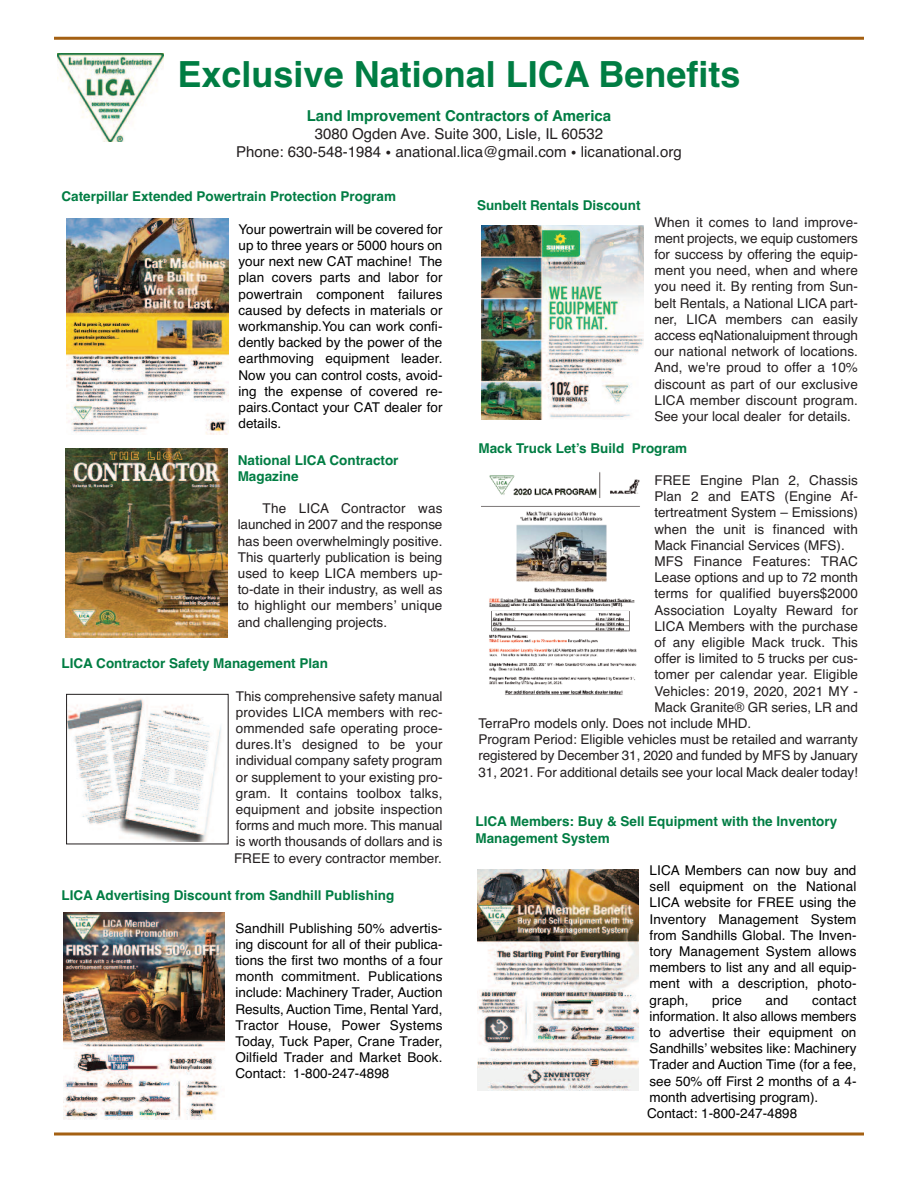
<style>
.page{position:relative;width:918px;height:1188px;background:#fff}
.page>*{position:absolute;margin:0;border:0;box-sizing:border-box;transform-origin:0 0}
.t1{font:700 36px "Helvetica";color:#007d43}
.t2{font:15px/18.1px "Helvetica";color:#231f20;text-align:center}
.t3{font:700 15px "Helvetica";color:#007d43}
.t4{font:13.5px/16.2px "Helvetica";color:#231f20;text-align:justify}
.t5{font:13.5px/16.2px "Helvetica";color:#000;text-align:justify}
.t6{font:700 13.5px/16.2px "Helvetica";color:#007d43}
.s1{font-family:"Georgia"}
</style>
<div class="page">
<svg style="left:54px;top:1132px;width:810px;height:4px;background:#ba874d"></svg>
<img style="left:65px;top:448px;width:162px;height:189px">
<img style="left:68px;top:698px;width:153px;height:144px">
<div style="left:66px;top:694px;width:162px;height:150px;border:1px solid #231f20"></div>
<img style="left:66px;top:219px;width:162px;height:216px">
<img style="left:482px;top:472px;width:158px;height:223px">
<img style="left:482px;top:225px;width:162px;height:195px">
<hr style="left:54px;top:37px;width:810px;height:3px;background:#a46012">
<img style="left:58px;top:53px;width:105px;height:89px">
<img style="left:477px;top:869px;width:162px;height:222px">
<img style="left:63px;top:913px;width:162px;height:206px">
<h1 class="t1" style="left:178px;top:53px;width:564px">Exclusive National LICA Benefits</h1>
<p class="t3" style="left:307px;top:107px;width:306px">Land Improvement Contractors of America</p>
<p class="t2" style="left:236px;top:125px;width:447px">3080 Ogden Ave. Suite 300, Lisle, IL 60532<br>Phone: 630-548-1984 <span class="s1">•</span> anational.lica@gmail.com <span class="s1">•</span> licanational.org</p>
<p class="t6" style="left:62px;top:189px;width:336px">Caterpillar Extended Powertrain Protection Program</p>
<p class="t5" style="left:239px;top:221px;width:206px">Your powertrain will be covered for up to three years or 5000 hours on your next new CAT machine! The plan covers parts and labor for powertrain component failures caused by defects in materials or workmanship.You can work confi&shy;dently backed by the power of the earthmoving equipment leader.<br>Now you can control costs, avoid&shy;ing the expense of covered re&shy;pairs.Contact your CAT dealer for details.</p>
<p class="t6" style="left:238px;top:452px;width:162px">National LICA Contractor<br>Magazine</p>
<p class="t4" style="left:238px;top:500px;width:206px;text-indent:25px">The LICA Contractor was launched in 2007 and the response has been overwhelmingly positive.<br>This quarterly publication is being used to keep LICA members up&shy;to-date in their industry, as well as to highlight our members’ unique and challenging projects.</p>
<p class="t6" style="left:62px;top:655px;width:268px">LICA Contractor Safety Management Plan</p>
<p class="t4" style="left:234px;top:688px;width:210px">This comprehensive safety manual provides LICA members with rec&shy;ommended safe operating proce&shy;dures.It’s designed to be your individual company safety program or supplement to your existing pro&shy;gram. It contains toolbox talks, equipment and jobsite inspection forms and much more. This manual is worth thousands of dollars and is FREE to every contractor member.</p>
<p class="t6" style="left:62px;top:888px;width:334px">LICA Advertising Discount from Sandhill Publishing</p>
<p class="t5" style="left:235px;top:920px;width:209px">Sandhill Publishing 50% advertis&shy;ing discount for all of their publica&shy;tions the first two months of a four month commitment. Publications include: Machinery Trader, Auction Results, Auction Time, Rental Yard, Tractor House, Power Systems Today, Tuck Paper, Crane Trader, Oilfield Trader and Market Book.<br>Contact: 1-800-247-4898</p>
<p class="t6" style="left:477px;top:198px;width:165px">Sunbelt Rentals Discount</p>
<p class="t4" style="left:654px;top:214px;width:205px">When it comes to land improve&shy;ment projects, we equip customers for success by offering the equip&shy;ment you need, when and where you need it. By renting from Sun&shy;belt Rentals, a National LICA part&shy;ner, LICA members can easily access eqNationaluipment through our national network of locations.<br>And, we're proud to offer a 10% discount as part of our exclusive LICA member discount program.<br>See your local dealer for details.</p>
<p class="t6" style="left:478px;top:440px;width:210px">Mack Truck Let’s Build Program</p>
<p class="t4" style="left:654px;top:472px;width:205px">FREE Engine Plan 2, Chassis</p>
<p class="t4" style="left:654px;top:488px;width:205px">Plan 2 and EATS (Engine Af-</p>
<p class="t4" style="left:654px;top:505px;width:205px">tertreatment System – Emissions)</p>
<p class="t4" style="left:654px;top:521px;width:205px">when the unit is financed with</p>
<p class="t4" style="left:654px;top:537px;width:192px">Mack Financial Services (MFS).</p>
<p class="t4" style="left:654px;top:553px;width:205px">MFS Finance Features: TRAC</p>
<p class="t4" style="left:654px;top:569px;width:205px">Lease options and up to 72 month</p>
<p class="t4" style="left:654px;top:586px;width:205px">terms for qualified buyers$2000</p>
<p class="t4" style="left:654px;top:602px;width:205px">Association Loyalty Reward for</p>
<p class="t4" style="left:654px;top:618px;width:205px">LICA Members with the purchase</p>
<p class="t4" style="left:654px;top:634px;width:205px">of any eligible Mack truck. This</p>
<p class="t4" style="left:654px;top:650px;width:205px">offer is limited to 5 trucks per cus-</p>
<p class="t4" style="left:654px;top:667px;width:205px">tomer per calendar year. Eligible</p>
<p class="t4" style="left:654px;top:683px;width:205px">Vehicles: 2019, 2020, 2021 MY -</p>
<p class="t4" style="left:654px;top:699px;width:205px">Mack Granite® GR series, LR and</p>
<p class="t4" style="left:478px;top:715px;width:274px">TerraPro models only. Does not include MHD.</p>
<p class="t4" style="left:478px;top:731px;width:381px">Program Period: Eligible vehicles must be retailed and warranty</p>
<p class="t4" style="left:478px;top:748px;width:381px">registered by December 31, 2020 and funded by MFS by January</p>
<p class="t4" style="left:478px;top:764px;width:381px">31, 2021. For additional details see your local Mack dealer today!</p>
<p class="t6" style="left:475px;top:814px;width:363px">LICA Members: Buy &amp; Sell Equipment with the Inventory<br>Management System</p>
<p class="t5" style="left:649px;top:862px;width:209px">LICA Members can now buy and sell equipment on the National LICA website for FREE using the Inventory Management System from Sandhills Global. The Inven&shy;tory Management System allows members to list any and all equip&shy;ment with a description, photo&shy;graph,</p>
<p class="t5" style="left:712px;top:992px;width:31px">price</p>
<p class="t5" style="left:766px;top:992px;width:24px">and</p>
<p class="t5" style="left:647px;top:992px;width:211px;text-align:left;text-indent:165px">contact information. It also allows members to advertise their equipment on<br>Sandhills’ websites like: Machinery<br>Trader and Auction Time (for a fee, see 50% off First 2 months of a 4- month advertising program).<br>Contact: 1-800-247-4898</p>
</div>
